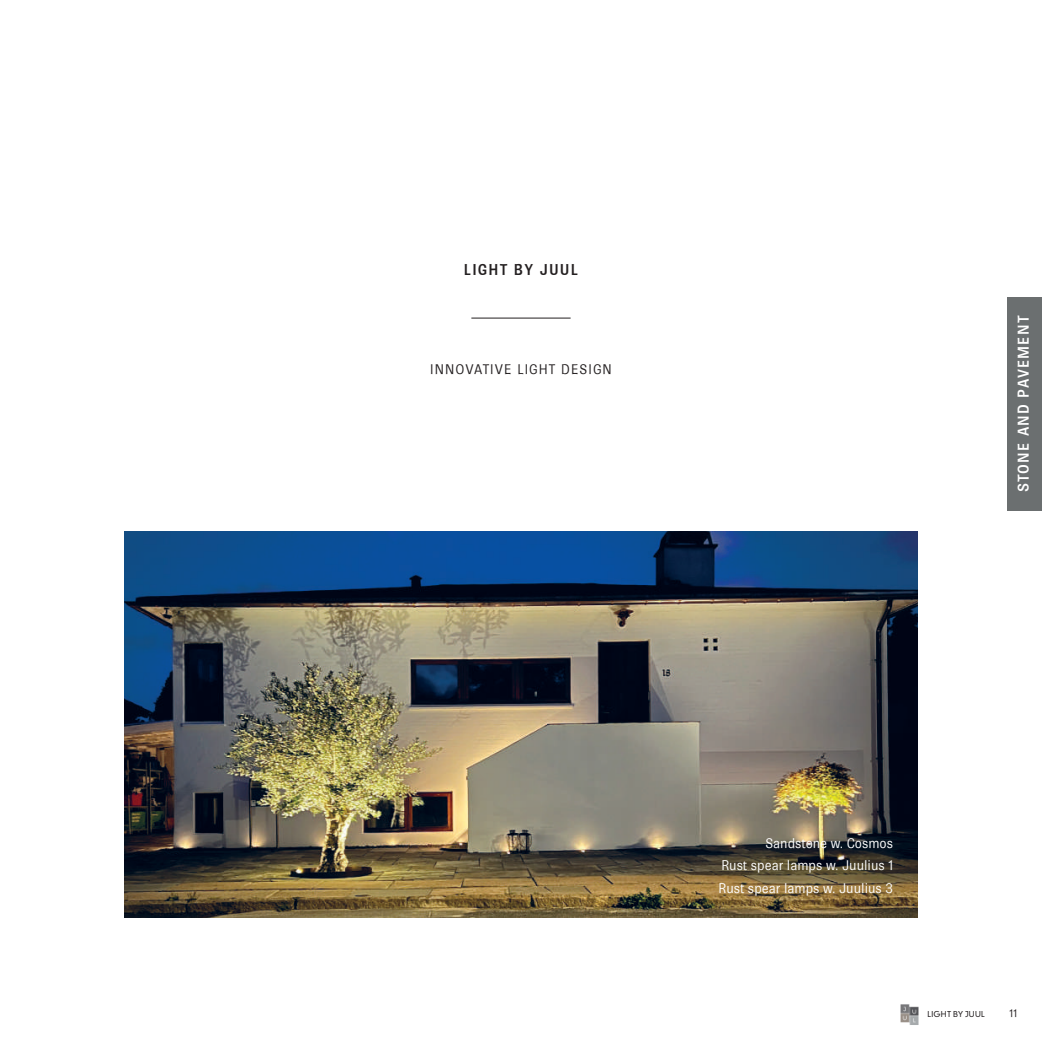
<style>
.page{position:relative;width:1042px;height:1042px;background:#fff}
.page>*{position:absolute;margin:0;border:0;box-sizing:border-box;transform-origin:0 0}
.t1{font:500 15.75px "Brown";letter-spacing:.075em;color:#fff}
.t2{font:500 15.75px "Brown";letter-spacing:.075em;color:#231f20}
.t3{font:300 14px/22.8px "Brown";color:#fff;text-align:justify}
.t4{font:300 14px "Brown";letter-spacing:.075em;color:#231f20}
.t5{font:300 11.03px "Brown";color:#231f20}
.t6{font:300 7.88px "DIN Neuzeit Grotesk Std";letter-spacing:.03em;color:#231f20}
</style>
<div class="page">
<img style="left:900px;top:1004px;width:19px;height:21px">
<div style="left:1007px;top:297px;width:35px;height:213px;background:#6b6f70"></div>
<img style="left:124px;top:531px;width:794px;height:387px">
<hr style="left:471px;top:318px;width:99px;height:1px;background:#231f20">
<p class="t2" style="left:464px;top:261px;width:116px">LIGHT BY JUUL</p>
<p class="t4" style="left:430px;top:361px;width:183px">INNOVATIVE LIGHT DESIGN</p>
<p class="t1" style="left:1014px;top:492px;width:178px;rotate:-90deg">STONE AND PAVEMENT</p>
<p class="t3" style="left:718px;top:831px;width:176px;text-indent:47px">Sandstone w. Cosmos Rust spear lamps w. Juulius 1<br>Rust spear lamps w. Juulius 3</p>
<p class="t6" style="left:927px;top:1009px;width:59px">LIGHT BY JUUL</p>
<p class="t5" style="left:1009px;top:1007px;width:9px">11</p>
</div>
